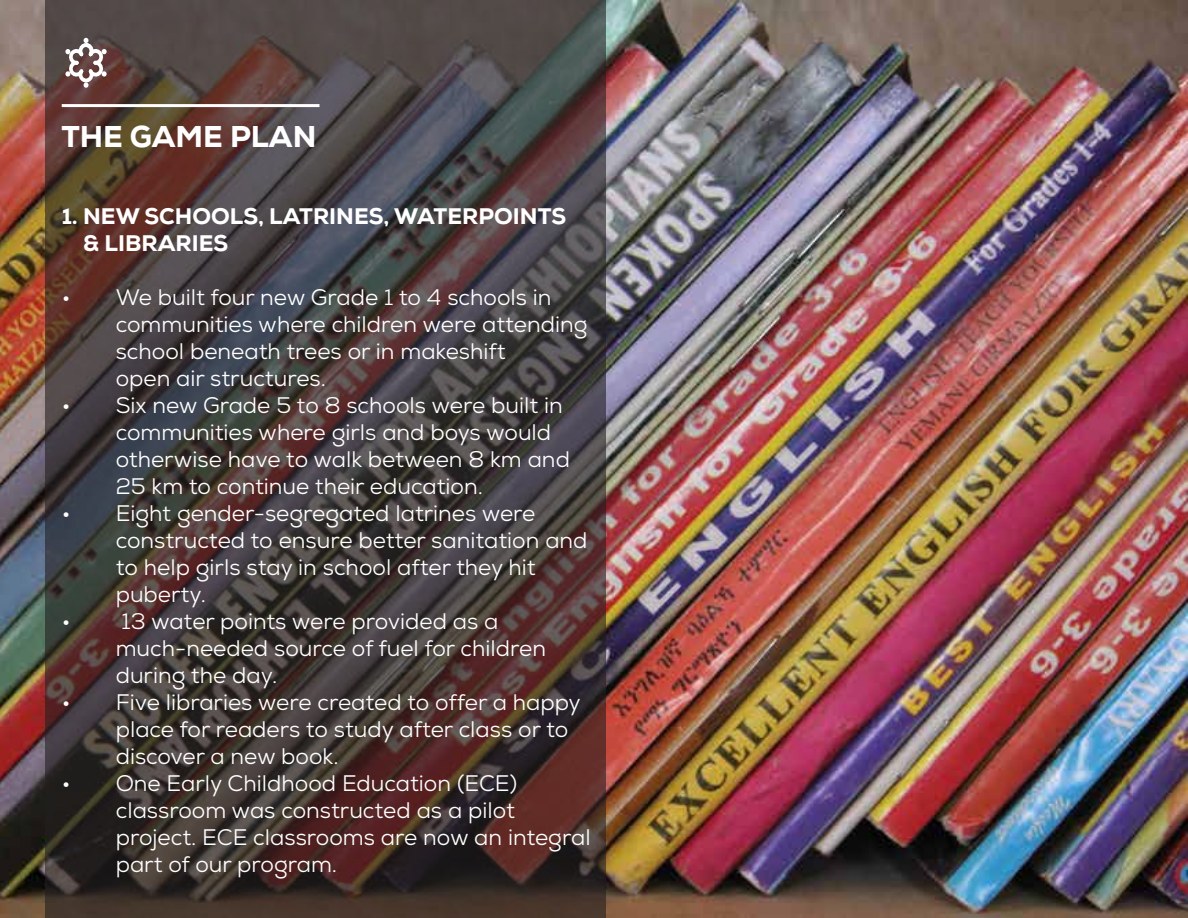
<style>
.page{position:relative;width:1188px;height:918px;background:#fff}
.page>*{position:absolute;margin:0;border:0;box-sizing:border-box;transform-origin:0 0}
.t1{font:800 30px "Nexa";color:#fff}
.t2{font:22.5px/27px "Nexa";color:#fff}
.t3{font:800 22.5px/27px "Nexa";color:#fff}
</style>
<div class="page">
<img style="left:0;top:0;width:1188px;height:918px">
<svg style="left:45px;top:0;width:561px;height:918px"></svg>
<svg style="left:65px;top:38px;width:42px;height:50px"></svg>
<hr style="left:62px;top:104px;width:258px;height:3px;background:#fff">
<h1 class="t1" style="left:61px;top:117px;width:257px">THE GAME PLAN</h1>
<p class="t3" style="left:83px;top:203px;width:485px;text-indent:-21px">1. NEW SCHOOLS, LATRINES, WATERPOINTS &amp; LIBRARIES</p>
<p class="t2" style="left:116px;top:284px;width:473px;text-indent:-54px">• We built four new Grade 1 to 4 schools in communities where children were attending school beneath trees or in makeshift<br>open air structures.</p>
<p class="t2" style="left:116px;top:392px;width:456px;text-indent:-54px">• Six new Grade 5 to 8 schools were built in communities where girls and boys would otherwise have to walk between 8 km and 25 km to continue their education.</p>
<p class="t2" style="left:116px;top:500px;width:473px;text-indent:-54px">• Eight gender-segregated latrines were constructed to ensure better sanitation and to help girls stay in school after they hit puberty.</p>
<p class="t2" style="left:116px;top:608px;width:432px;text-indent:-54px">• 13 water points were provided as a much-needed source of fuel for children during the day.</p>
<p class="t2" style="left:116px;top:689px;width:467px;text-indent:-54px">• Five libraries were created to offer a happy place for readers to study after class or to discover a new book.</p>
<p class="t2" style="left:116px;top:770px;width:476px;text-indent:-54px">• One Early Childhood Education (ECE) classroom was constructed as a pilot project. ECE classrooms are now an integral part of our program.</p>
</div>
